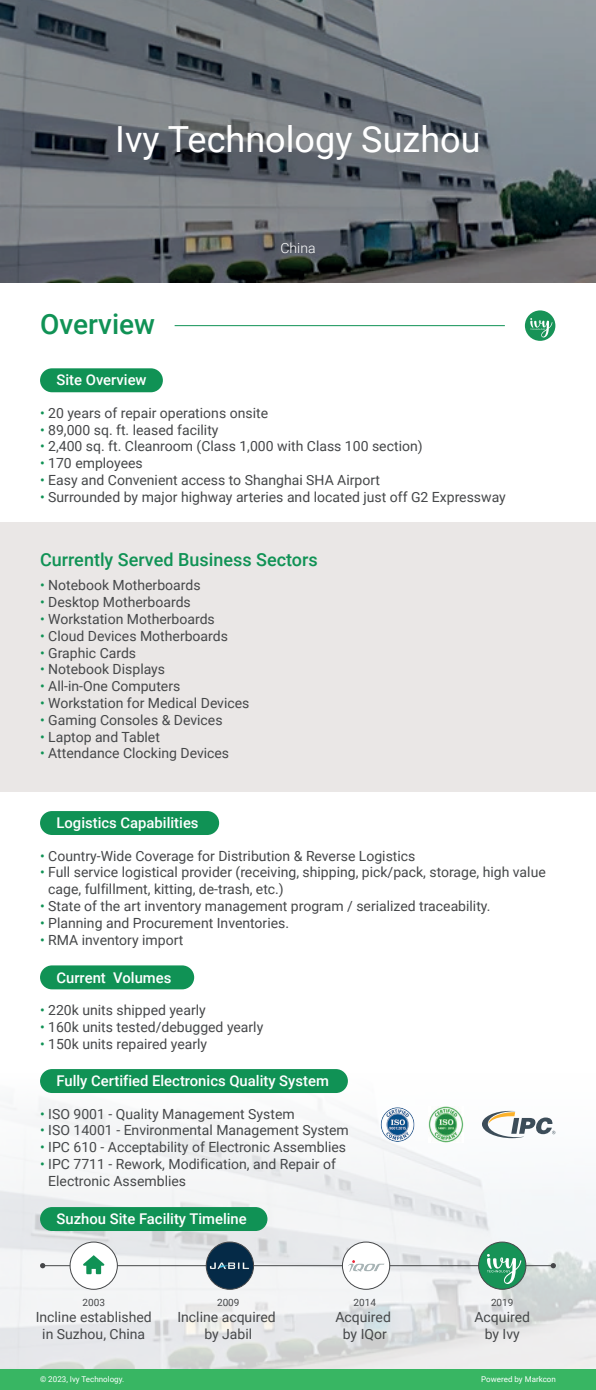
<style>
.page{position:relative;width:596px;height:1390px;background:#fff}
.page>*{position:absolute;margin:0;border:0;box-sizing:border-box;transform-origin:0 0}
.t1{font:36px "Roboto";color:#fff}
.t2{font:500 28px "Roboto";color:#109255}
.t3{font:500 18px "Roboto";color:#109255}
.t4{font:500 14.8px "Roboto";color:#fff}
.t5{font:14px/16.8px "Roboto";color:#454749;text-align:center}
.t6{font:300 14px "Roboto";color:#fff}
.t7{font:10px "Roboto";color:#454749}
.t8{font:8px "Roboto";color:#fff}
.s1{color:#109255}
.s2{color:rgb(16 146 85/0)}
</style>
<div class="page">
<img style="left:0;top:1204px;width:595px;height:165px">
<div style="left:0;top:1072px;width:595px;height:132px;background:linear-gradient(to bottom,#fdfefe,#f0f1f3)"></div>
<div style="left:0;top:1369px;width:595px;height:21px;background:#38b663"></div>
<div style="left:0;top:522px;width:595px;height:269px;background:#eae7e6"></div>
<svg style="left:524px;top:310px;width:31px;height:31px"></svg>
<svg style="left:530px;top:318px;width:22px;height:19px"></svg>
<hr style="left:174px;top:325px;width:330px;height:1px;background:#109255">
<div style="left:40px;top:368px;width:123px;height:24px;background:#109255;border-radius:12px"></div>
<div style="left:40px;top:965px;width:154px;height:24px;background:#109255;border-radius:12px"></div>
<div style="left:40px;top:811px;width:179px;height:24px;background:#109255;border-radius:12px"></div>
<svg style="left:0;top:0;width:595px;height:283px;background:#696f74"></svg>
<div style="left:40px;top:1069px;width:307px;height:24px;background:#109255;border-radius:12px"></div>
<img style="left:380px;top:1108px;width:34px;height:33px">
<img style="left:428px;top:1107px;width:35px;height:35px">
<svg style="left:481px;top:1111px;width:74px;height:27px"></svg>
<hr style="left:43px;top:1265px;width:510px;height:1px;background:#454749">
<svg style="left:40px;top:1263px;width:5px;height:5px"></svg>
<svg style="left:550px;top:1263px;width:5px;height:5px"></svg>
<div style="left:40px;top:1207px;width:227px;height:24px;background:#109255;border-radius:12px"></div>
<div style="left:70px;top:1242px;width:47px;height:47px;background:#fff;border-radius:50%"></div>
<div style="left:70px;top:1241px;width:47px;height:48px;border:1px solid #454749;border-radius:50%"></div>
<img style="left:206px;top:1242px;width:47px;height:47px;border-radius:24px">
<div style="left:206px;top:1241px;width:47px;height:48px;border:1px solid #454749;border-radius:50%"></div>
<div style="left:342px;top:1242px;width:47px;height:47px;background:#fff;border-radius:50%"></div>
<div style="left:342px;top:1241px;width:48px;height:48px;border:1px solid #454749;border-radius:50%"></div>
<img style="left:348px;top:1260px;width:37px;height:12px">
<div style="left:478px;top:1242px;width:48px;height:47px;background:#179357;border:1px solid #454749;border-radius:50%"></div>
<svg style="left:486px;top:1254px;width:35px;height:30px"></svg>
<svg style="left:83px;top:1255px;width:21px;height:19px"></svg>
<h1 class="t1" style="left:115px;top:114px;width:366px">Ivy Technology Suzhou</h1>
<h2 class="t2" style="left:40px;top:304px;width:116px">Overview</h2>
<p class="t4" style="left:56px;top:370px;width:92px">Site Overview</p>
<p class="t6" style="left:280px;top:238px;width:37px">China</p>
<p class="t5" style="left:40px;top:404px;width:229px"><span class="s1">•</span> 20 years of repair operations onsite</p>
<p class="t5" style="left:40px;top:421px;width:180px"><span class="s1">•</span> 89,000 sq. ft. leased facility</p>
<p class="t5" style="left:40px;top:437px;width:384px"><span class="s1">•</span> 2,400 sq. ft. Cleanroom (Class 1,000 with Class 100 section)</p>
<p class="t5" style="left:40px;top:454px;width:104px"><span class="s1">•</span> 170 employees</p>
<p class="t5" style="left:40px;top:471px;width:341px"><span class="s1">•</span> Easy and Convenient access to Shanghai SHA Airport</p>
<p class="t5" style="left:40px;top:488px;width:467px"><span class="s1">•</span> Surrounded by major highway arteries and located just off G2 Expressway</p>
<p class="t3" style="left:40px;top:546px;width:279px">Currently Served Business Sectors</p>
<p class="t5" style="left:40px;top:576px;width:162px"><span class="s1">•</span> Notebook Motherboards</p>
<p class="t5" style="left:40px;top:593px;width:152px"><span class="s1">•</span> Desktop Motherboards</p>
<p class="t5" style="left:40px;top:610px;width:176px"><span class="s1">•</span> Workstation Motherboards</p>
<p class="t5" style="left:40px;top:627px;width:189px"><span class="s1">•</span> Cloud Devices Motherboards</p>
<p class="t5" style="left:40px;top:644px;width:98px"><span class="s1">•</span> Graphic Cards</p>
<p class="t5" style="left:40px;top:660px;width:126px"><span class="s1">•</span> Notebook Displays</p>
<p class="t5" style="left:40px;top:677px;width:142px"><span class="s1">•</span> All-in-One Computers</p>
<p class="t5" style="left:40px;top:694px;width:211px"><span class="s1">•</span> Workstation for Medical Devices</p>
<p class="t5" style="left:40px;top:711px;width:184px"><span class="s1">•</span> Gaming Consoles &amp; Devices</p>
<p class="t5" style="left:40px;top:728px;width:121px"><span class="s1">•</span> Laptop and Tablet</p>
<p class="t5" style="left:40px;top:744px;width:190px"><span class="s1">•</span> Attendance Clocking Devices</p>
<p class="t4" style="left:56px;top:812px;width:143px">Logistics Capabilities</p>
<p class="t5" style="left:40px;top:847px;width:377px"><span class="s1">•</span> Country-Wide Coverage for Distribution &amp; Reverse Logistics</p>
<p class="t5" style="left:40px;top:863px;width:507px"><span class="s1">•</span> Full service logistical provider (receiving, shipping, pick/pack, storage, high value</p>
<p class="t5" style="left:40px;top:880px;width:245px"><span class="s2">•</span> cage, fulfillment, kitting, de-trash, etc.)</p>
<p class="t5" style="left:40px;top:897px;width:451px"><span class="s1">•</span> State of the art inventory management program / serialized traceability.</p>
<p class="t5" style="left:40px;top:914px;width:250px"><span class="s1">•</span> Planning and Procurement Inventories.</p>
<p class="t5" style="left:40px;top:931px;width:145px"><span class="s1">•</span> RMA inventory import</p>
<p class="t4" style="left:56px;top:967px;width:116px">Current Volumes</p>
<p class="t5" style="left:40px;top:1001px;width:167px"><span class="s1">•</span> 220k units shipped yearly</p>
<p class="t5" style="left:40px;top:1018px;width:224px"><span class="s1">•</span> 160k units tested/debugged yearly</p>
<p class="t5" style="left:40px;top:1034px;width:169px"><span class="s1">•</span> 150k units repaired yearly</p>
<p class="t4" style="left:56px;top:1070px;width:274px">Fully Certified Electronics Quality System</p>
<p class="t5" style="left:40px;top:1104px;width:256px"><span class="s1">•</span> ISO 9001 - Quality Management System</p>
<p class="t5" style="left:40px;top:1121px;width:310px"><span class="s1">•</span> ISO 14001 - Environmental Management System</p>
<p class="t5" style="left:40px;top:1138px;width:307px"><span class="s1">•</span> IPC 610 - Acceptability of Electronic Assemblies</p>
<p class="t5" style="left:40px;top:1155px;width:297px"><span class="s1">•</span> IPC 7711 - Rework, Modification, and Repair of</p>
<p class="t5" style="left:40px;top:1172px;width:147px"><span class="s2">•</span> Electronic Assemblies</p>
<p class="t4" style="left:56px;top:1208px;width:192px">Suzhou Site Facility Timeline</p>
<p class="t7" style="left:82px;top:1295px;width:24px">2003</p>
<p class="t7" style="left:217px;top:1295px;width:24px">2009</p>
<p class="t7" style="left:353px;top:1295px;width:24px">2014</p>
<p class="t7" style="left:490px;top:1295px;width:24px">2019</p>
<p class="t5" style="left:36px;top:1308px;width:118px">Incline established in Suzhou, China</p>
<p class="t5" style="left:177px;top:1308px;width:100px">Incline acquired by Jabil</p>
<p class="t5" style="left:335px;top:1308px;width:57px">Acquired by IQor</p>
<p class="t5" style="left:474px;top:1308px;width:57px">Acquired by Ivy</p>
<p class="t8" style="left:40px;top:1374px;width:86px">© 2023, Ivy Technology.</p>
<p class="t8" style="left:481px;top:1374px;width:76px">Powered by Markcon</p>
</div>
